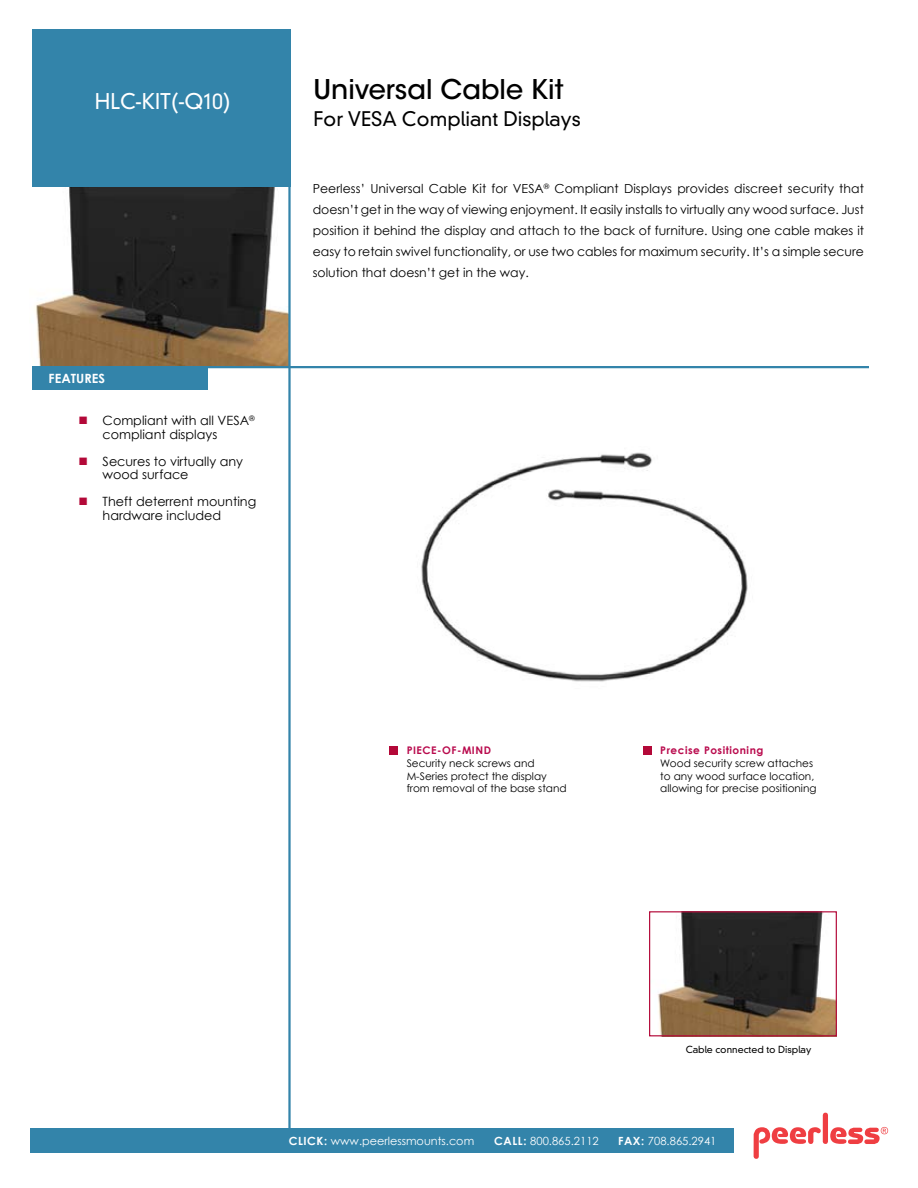
<style>
.page{position:relative;width:918px;height:1188px;background:#fff}
.page>*{position:absolute;margin:0;border:0;box-sizing:border-box;transform-origin:0 0}
.t1{font:500 27px "ITC Avant Garde Std";color:#000}
.t2{font:300 21px "DIN Neuzeit Grotesk";color:#fff}
.t3{font:300 19.5px "DIN Neuzeit Grotesk";color:#000}
.t4{font:12.75px/13.5px "Century Gothic";color:#000}
.t5{font:700 12.75px "Century Gothic";color:#fff}
.t6{font:12.45px/21px "Century Gothic";color:#000;text-align:justify}
.t7{font:11.25px "Century Gothic";color:#fff}
.t8{font:10.5px/12.8px "Century Gothic";color:#000}
.t9{font:700 10.5px "Century Gothic";letter-spacing:.05em;color:#b90a4d}
.t10{font:300 9.45px "DIN Neuzeit Grotesk";color:#000}
.s1{color:#b30838}
.s2{font-weight:700}
</style>
<div class="page">
<img style="left:35px;top:187px;width:253px;height:179px">
<img style="left:421px;top:452px;width:327px;height:230px">
<hr style="left:34px;top:366px;width:835px;height:2px;background:#3384aa">
<div style="left:32px;top:29px;width:258px;height:158px;background:#3384aa"></div>
<div style="left:32px;top:366px;width:176px;height:24px;background:#3384aa"></div>
<svg style="left:754px;top:1127px;width:67px;height:32px"></svg>
<div style="left:823px;top:1113px;width:5px;height:31px;background:#ef3e42;border-radius:3px"></div>
<svg style="left:830px;top:1127px;width:58px;height:17px"></svg>
<hr style="left:288px;top:29px;width:3px;height:1101px;background:#3384aa">
<div style="left:31px;top:1129px;width:703px;height:24px;background:#3384aa"></div>
<div style="left:643px;top:746px;width:9px;height:9px;background:#b30838"></div>
<div style="left:389px;top:746px;width:9px;height:9px;background:#b30838"></div>
<img style="left:649px;top:913px;width:188px;height:124px">
<div style="left:649px;top:911px;width:188px;height:125px;border:1px solid #b30838"></div>
<h2 class="t2" style="left:95px;top:89px;width:137px">HLC-KIT(-Q10)</h2>
<p class="t5" style="left:49px;top:370px;width:58px">FeatureS</p>
<p class="t4" style="left:103px;top:414px;width:154px;text-indent:-24px"><span class="s1">■</span> Compliant with all VESA<sup>® </sup>compliant displays</p>
<p class="t4" style="left:103px;top:454px;width:142px;text-indent:-24px"><span class="s1">■</span> Secures to virtually any wood surface</p>
<p class="t4" style="left:103px;top:495px;width:155px;text-indent:-24px"><span class="s1">■</span> Theft deterrent mounting hardware included</p>
<h1 class="t1" style="left:314px;top:73px;width:251px">Universal Cable Kit</h1>
<h3 class="t3" style="left:314px;top:107px;width:269px">For VESA Compliant Displays</h3>
<p class="t6" style="left:313px;top:178px;width:553px">Peerless’ Universal Cable Kit for VESA<sup>®</sup> Compliant Displays provides discreet security that doesn’t get in the way of viewing enjoyment. It easily installs to virtually any wood surface. Just position it behind the display and attach to the back of furniture. Using one cable makes it easy to retain swivel functionality, or use two cables for maximum security. It’s a simple secure solution that doesn’t get in the way.</p>
<p class="t9" style="left:407px;top:744px;width:86px">PIECE-OF-MIND</p>
<p class="t8" style="left:407px;top:757px;width:162px">Security neck screws and<br>M-Series protect the display from removal of the base stand</p>
<p class="t9" style="left:660px;top:744px;width:105px">Precise Positioning</p>
<p class="t8" style="left:660px;top:757px;width:158px">Wood security screw attaches to any wood surface location, allowing for precise positioning</p>
<p class="t10" style="left:686px;top:1044px;width:127px">Cable connected to Display</p>
<p class="t7" style="left:289px;top:1134px;width:187px"><span class="s2">CLICK:</span> www.peerlessmounts.com</p>
<p class="t7" style="left:494px;top:1134px;width:106px"><span class="s2">CALL:</span> 800.865.2112</p>
<p class="t7" style="left:618px;top:1134px;width:100px"><span class="s2">FAX:</span> 708.865.2941</p>
</div>
